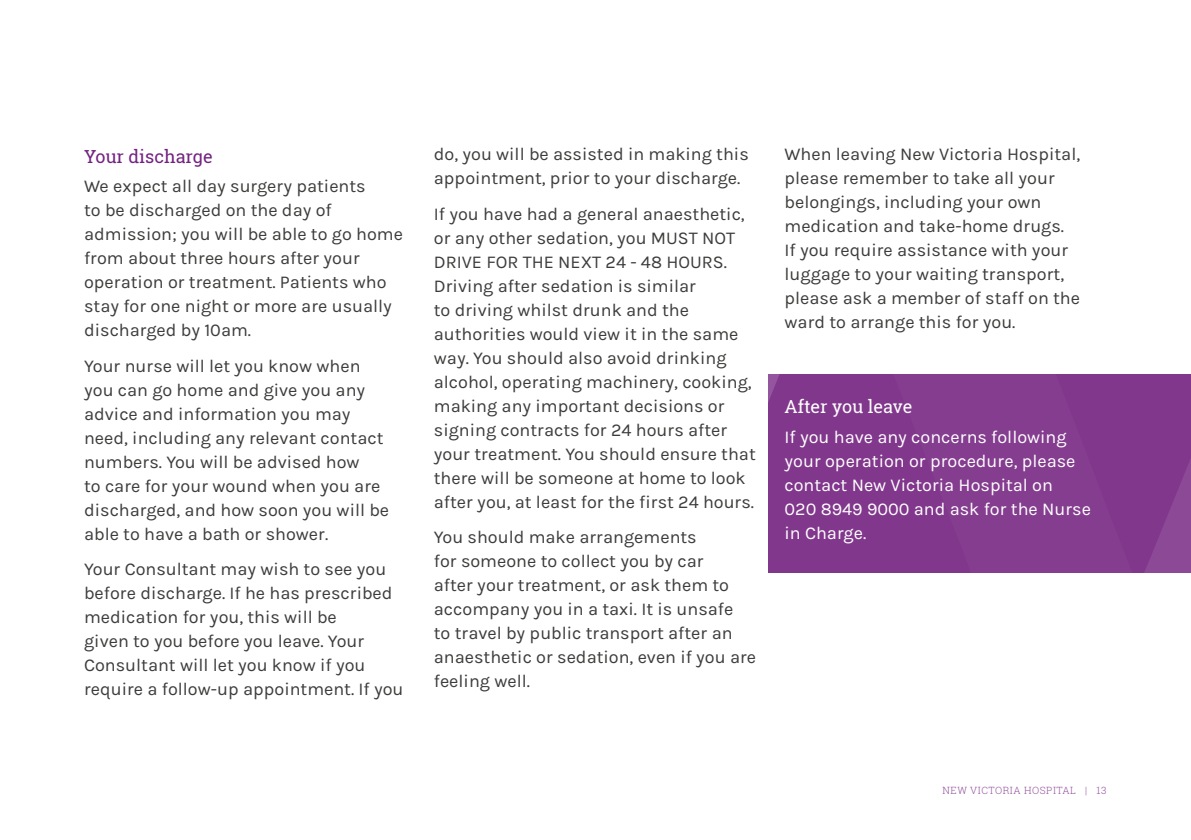
<style>
.page{position:relative;width:1191px;height:840px;background:#fff}
.page>*{position:absolute;margin:0;border:0;box-sizing:border-box;transform-origin:0 0}
.t1{font:18px/24px "Karla";color:#3c3c3b}
.t2{font:18px/24px "Karla";color:#fff}
.t3{font:18px "Roboto Slab";color:#732280}
.t4{font:18px "Roboto Slab";color:#fff}
.t5{font:300 10px "Roboto Slab";letter-spacing:.05em;color:#914f9a}
</style>
<div class="page">
<div style="left:768px;top:374px;width:423px;height:198px;background:#81388c"></div>
<p class="t3" style="left:84px;top:144px;width:130px">Your discharge</p>
<p class="t1" style="left:84px;top:174px;width:320px">We expect all day surgery patients<br>to be discharged on the day of admission; you will be able to go home from about three hours after your operation or treatment. Patients who stay for one night or more are usually discharged by 10am.</p>
<p class="t1" style="left:84px;top:354px;width:306px">Your nurse will let you know when you can go home and give you any advice and information you may need, including any relevant contact numbers. You will be advised how<br>to care for your wound when you are discharged, and how soon you will be able to have a bath or shower.</p>
<p class="t1" style="left:84px;top:557px;width:321px">Your Consultant may wish to see you before discharge. If he has prescribed medication for you, this will be<br>given to you before you leave. Your Consultant will let you know if you require a follow-up appointment. If you</p>
<p class="t1" style="left:434px;top:142px;width:316px">do, you will be assisted in making this appointment, prior to your discharge.</p>
<p class="t1" style="left:434px;top:202px;width:323px">If you have had a general anaesthetic, or any other sedation, you MUST NOT DRIVE FOR THE NEXT 24 - 48 HOURS.<br>Driving after sedation is similar<br>to driving whilst drunk and the authorities would view it in the same way. You should also avoid drinking alcohol, operating machinery, cooking, making any important decisions or signing contracts for 24 hours after your treatment. You should ensure that there will be someone at home to look after you, at least for the first 24 hours.</p>
<p class="t1" style="left:434px;top:525px;width:324px">You should make arrangements<br>for someone to collect you by car<br>after your treatment, or ask them to accompany you in a taxi. It is unsafe<br>to travel by public transport after an anaesthetic or sedation, even if you are feeling well.</p>
<p class="t1" style="left:784px;top:142px;width:297px">When leaving New Victoria Hospital, please remember to take all your belongings, including your own medication and take-home drugs.<br>If you require assistance with your luggage to your waiting transport, please ask a member of staff on the ward to arrange this for you.</p>
<p class="t4" style="left:784px;top:394px;width:129px">After you leave</p>
<p class="t2" style="left:784px;top:424px;width:308px">If you have any concerns following your operation or procedure, please contact New Victoria Hospital on<br>020 8949 9000 and ask for the Nurse in Charge.</p>
<p class="t5" style="left:942px;top:782px;width:165px">NEW VICTORIA HOSPITAL | 13</p>
</div>
